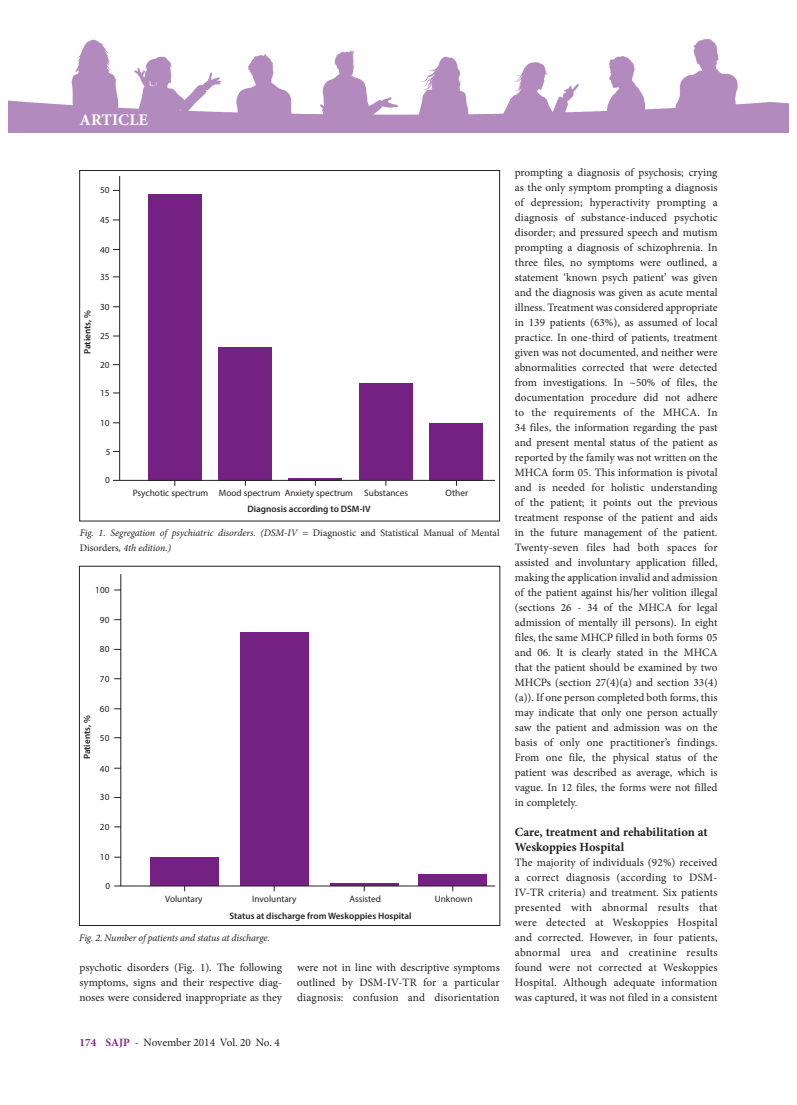
<style>
.page{position:relative;width:797px;height:1105px;background:#fff}
.page>*{position:absolute;margin:0;border:0;box-sizing:border-box;transform-origin:0 0}
.t1{font:700 16.25px "Minion Pro";letter-spacing:.01em;color:#fff}
.t2{font:700 12.5px/15px "Minion Pro";letter-spacing:-.005em;color:#231f20}
.t3{font:11.25px/15px "Minion Pro";color:#231f20;text-align:justify}
.t4{font:italic 10px/15px "Minion Pro";letter-spacing:-.01em;color:#231f20}
.t5{font:9.25px "Myriad Pro";color:#231f20}
.t6{font:600 9.25px "Myriad Pro";color:#231f20}
.s1{font-style:normal}
.s2{font-weight:700;color:#822985}
</style>
<div class="page">
<img style="left:9px;top:39px;width:761px;height:94px">
<img style="left:770px;top:101px;width:18px;height:32px">
<svg style="left:120px;top:574px;width:376px;height:313px"></svg>
<div style="left:79px;top:566px;width:421px;height:360px;border:1px solid #231f20"></div>
<hr style="left:119px;top:176px;width:1px;height:304px;background:#231f20">
<div style="left:148px;top:194px;width:53px;height:286px;background:#752183"></div>
<div style="left:219px;top:347px;width:53px;height:133px;background:#752183"></div>
<div style="left:359px;top:383px;width:53px;height:97px;background:#752183"></div>
<div style="left:430px;top:423px;width:53px;height:57px;background:#752183"></div>
<hr style="left:289px;top:478px;width:53px;height:2px;background:#752183">
<hr style="left:113px;top:480px;width:382px;height:1px;background:#231f20">
<div style="left:79px;top:170px;width:421px;height:351px;border:1px solid #231f20"></div>
<h1 class="t1" style="left:79px;top:109px;width:70px">ARTICLE</h1>
<p class="t5" style="left:100px;top:185px;width:11px">50</p>
<p class="t5" style="left:100px;top:214px;width:11px">45</p>
<p class="t5" style="left:100px;top:244px;width:11px">40</p>
<p class="t5" style="left:100px;top:271px;width:11px">35</p>
<p class="t6" style="left:81px;top:354px;width:46px;rotate:-90deg">Patients, %</p>
<p class="t5" style="left:100px;top:301px;width:11px">30</p>
<p class="t5" style="left:100px;top:330px;width:11px">25</p>
<p class="t5" style="left:100px;top:359px;width:11px">20</p>
<p class="t5" style="left:100px;top:387px;width:11px">15</p>
<p class="t5" style="left:100px;top:417px;width:11px">10</p>
<p class="t5" style="left:106px;top:446px;width:6px">5</p>
<p class="t5" style="left:105px;top:474px;width:6px">0</p>
<p class="t5" style="left:133px;top:487px;width:277px">Psychotic spectrum Mood spectrum Anxiety spectrum Substances</p>
<p class="t5" style="left:445px;top:487px;width:24px">Other</p>
<p class="t6" style="left:247px;top:503px;width:125px">Diagnosis according to DSM-IV</p>
<p class="t4" style="left:80px;top:526px;width:421px">Fig. 1. Segregation of psychiatric disorders. (DSM-IV = <span class="s1">Diagnostic and Statistical Manual of Mental<br>Disorders</span>, 4th edition.)</p>
<p class="t5" style="left:95px;top:584px;width:16px">100</p>
<p class="t5" style="left:100px;top:614px;width:11px">90</p>
<p class="t5" style="left:100px;top:643px;width:11px">80</p>
<p class="t5" style="left:100px;top:673px;width:11px">70</p>
<p class="t6" style="left:81px;top:759px;width:46px;rotate:-90deg">Patients, %</p>
<p class="t5" style="left:100px;top:703px;width:11px">60</p>
<p class="t5" style="left:100px;top:732px;width:11px">50</p>
<p class="t5" style="left:100px;top:763px;width:11px">40</p>
<p class="t5" style="left:100px;top:792px;width:11px">30</p>
<p class="t5" style="left:100px;top:821px;width:11px">20</p>
<p class="t5" style="left:100px;top:852px;width:11px">10</p>
<p class="t5" style="left:105px;top:880px;width:6px">0</p>
<p class="t5" style="left:165px;top:893px;width:39px">Voluntary</p>
<p class="t5" style="left:252px;top:893px;width:46px">Involuntary</p>
<p class="t5" style="left:349px;top:893px;width:33px">Assisted</p>
<p class="t5" style="left:435px;top:893px;width:39px">Unknown</p>
<p class="t6" style="left:229px;top:910px;width:183px">Status at discharge from Weskoppies Hospital</p>
<p class="t4" style="left:79px;top:931px;width:192px">Fig. 2. Number of patients and status at discharge.</p>
<p class="t3" style="left:79px;top:960px;width:204px">psychotic disorders (Fig. 1). The following symptoms, signs and their respective diag&shy;noses were considered inappropriate as they</p>
<p class="t3" style="left:297px;top:960px;width:204px">were not in line with descriptive symptoms outlined by DSM-IV-TR for a particular diagnosis: confusion and disorientation</p>
<p class="t3" style="left:79px;top:1035px;width:202px"><span class="s2">174 SAJP</span> - November 2014 Vol. 20 No. 4</p>
<p class="t3" style="left:515px;top:165px;width:204px">prompting a diagnosis of psychosis; crying as the only symptom prompting a diagnosis of depression; hyperactivity prompting a diagnosis of substance-induced psychotic disorder; and pressured speech and mutism prompting a diagnosis of schizophrenia. In three files, no symptoms were outlined, a statement ‘known psych patient’ was given and the diagnosis was given as acute mental illness. Treatment was considered appropriate in 139 patients (63%), as assumed of local practice. In one-third of patients, treatment given was not documented, and neither were abnormalities corrected that were detected from investigations. In ~50% of files, the documentation procedure did not adhere to the requirements of the MHCA. In 34 files, the information regarding the past and present mental status of the patient as reported by the family was not written on the MHCA form 05. This information is pivotal and is needed for holistic understanding of the patient; it points out the previous treatment response of the patient and aids in the future management of the patient.<br>Twenty-seven files had both spaces for assisted and involuntary application filled, making the application invalid and admission of the patient against his/her volition illegal (sections 26 - 34 of the MHCA for legal admission of mentally ill persons). In eight files, the same MHCP filled in both forms 05 and 06. It is clearly stated in the MHCA that the patient should be examined by two MHCPs (section 27(4)(a) and section 33(4) (a)). If one person completed both forms, this may indicate that only one person actually saw the patient and admission was on the basis of only one practitioner’s findings.<br>From one file, the physical status of the patient was described as average, which is vague. In 12 files, the forms were not filled in completely.</p>
<p class="t2" style="left:515px;top:825px;width:194px">Care, treatment and rehabilitation at<br>Weskoppies Hospital</p>
<p class="t3" style="left:515px;top:855px;width:204px">The majority of individuals (92%) received a correct diagnosis (according to DSM-IV-TR criteria) and treatment. Six patients presented with abnormal results that were detected at Weskoppies Hospital and corrected. However, in four patients, abnormal urea and creatinine results found were not corrected at Weskoppies Hospital. Although adequate information was captured, it was not filed in a consistent</p>
</div>
